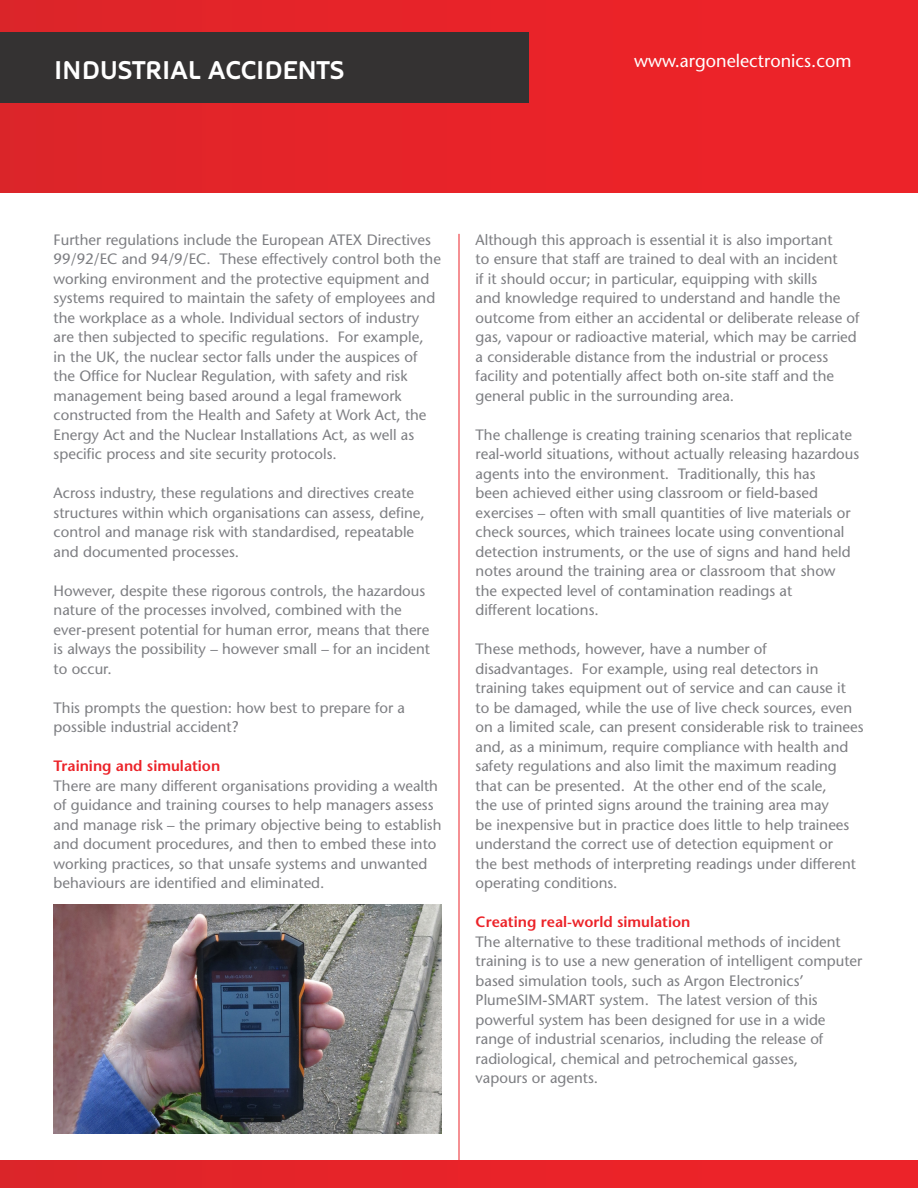
<style>
.page{position:relative;width:918px;height:1188px;background:#fff}
.page>*{position:absolute;margin:0;border:0;box-sizing:border-box;transform-origin:0 0}
.t1{font:700 25.5px "Oblik";color:#fff}
.t2{font:500 18px "Stone Sans Std";color:#fff}
.Body{font:500 15px/19.5px "Stone Sans Std";color:#7d7e82}
.Body-2{font:600 15px "Stone Sans Std";color:#ec2329}
</style>
<div class="page">
<div style="left:0;top:1160px;width:918px;height:28px;background:#e82329"></div>
<div style="left:0;top:0;width:918px;height:192px;background:linear-gradient(to right,#de2529,#ef2229)"></div>
<div style="left:0;top:32px;width:528px;height:71px;background:#343232"></div>
<img style="left:54px;top:904px;width:388px;height:230px">
<hr style="left:459px;top:234px;width:1px;height:954px;background:#ec2329">
<p class="t1" style="left:54px;top:56px;width:292px">INDUSTRIAL ACCIDENTS</p>
<p class="t2" style="left:634px;top:50px;width:219px">www.argonelectronics.com</p>
<p class="Body" style="left:54px;top:230px;width:389px">Further regulations include the European ATEX Directives 99/92/EC and 94/9/EC. These effectively control both the working environment and the protective equipment and systems required to maintain the safety of employees and the workplace as a whole. Individual sectors of industry are then subjected to specific regulations. For example,<br>in the UK, the nuclear sector falls under the auspices of the Office for Nuclear Regulation, with safety and risk management being based around a legal framework constructed from the Health and Safety at Work Act, the Energy Act and the Nuclear Installations Act, as well as specific process and site security protocols.</p>
<p class="Body" style="left:54px;top:483px;width:373px">Across industry, these regulations and directives create structures within which organisations can assess, define, control and manage risk with standardised, repeatable and documented processes.</p>
<p class="Body" style="left:54px;top:581px;width:378px">However, despite these rigorous controls, the hazardous nature of the processes involved, combined with the ever-present potential for human error, means that there is always the possibility – however small – for an incident to occur.</p>
<p class="Body" style="left:54px;top:698px;width:353px">This prompts the question: how best to prepare for a possible industrial accident?</p>
<p class="Body-2" style="left:54px;top:757px;width:168px">Training and simulation</p>
<p class="Body" style="left:54px;top:776px;width:389px">There are many different organisations providing a wealth of guidance and training courses to help managers assess and manage risk – the primary objective being to establish and document procedures, and then to embed these into working practices, so that unsafe systems and unwanted behaviours are identified and eliminated.</p>
<p class="Body" style="left:476px;top:230px;width:386px">Although this approach is essential it is also important<br>to ensure that staff are trained to deal with an incident<br>if it should occur; in particular, equipping with skills<br>and knowledge required to understand and handle the outcome from either an accidental or deliberate release of gas, vapour or radioactive material, which may be carried a considerable distance from the industrial or process facility and potentially affect both on-site staff and the general public in the surrounding area.</p>
<p class="Body" style="left:476px;top:425px;width:385px">The challenge is creating training scenarios that replicate real-world situations, without actually releasing hazardous agents into the environment. Traditionally, this has<br>been achieved either using classroom or field-based exercises – often with small quantities of live materials or check sources, which trainees locate using conventional detection instruments, or the use of signs and hand held notes around the training area or classroom that show the expected level of contamination readings at<br>different locations.</p>
<p class="Body" style="left:476px;top:639px;width:390px">These methods, however, have a number of disadvantages. For example, using real detectors in training takes equipment out of service and can cause it<br>to be damaged, while the use of live check sources, even on a limited scale, can present considerable risk to trainees and, as a minimum, require compliance with health and safety regulations and also limit the maximum reading that can be presented. At the other end of the scale,<br>the use of printed signs around the training area may<br>be inexpensive but in practice does little to help trainees understand the correct use of detection equipment or<br>the best methods of interpreting readings under different operating conditions.</p>
<p class="Body-2" style="left:476px;top:913px;width:216px">Creating real-world simulation</p>
<p class="Body" style="left:476px;top:932px;width:388px">The alternative to these traditional methods of incident training is to use a new generation of intelligent computer based simulation tools, such as Argon Electronics’ PlumeSIM-SMART system. The latest version of this powerful system has been designed for use in a wide range of industrial scenarios, including the release of radiological, chemical and petrochemical gasses,<br>vapours or agents.</p>
</div>
